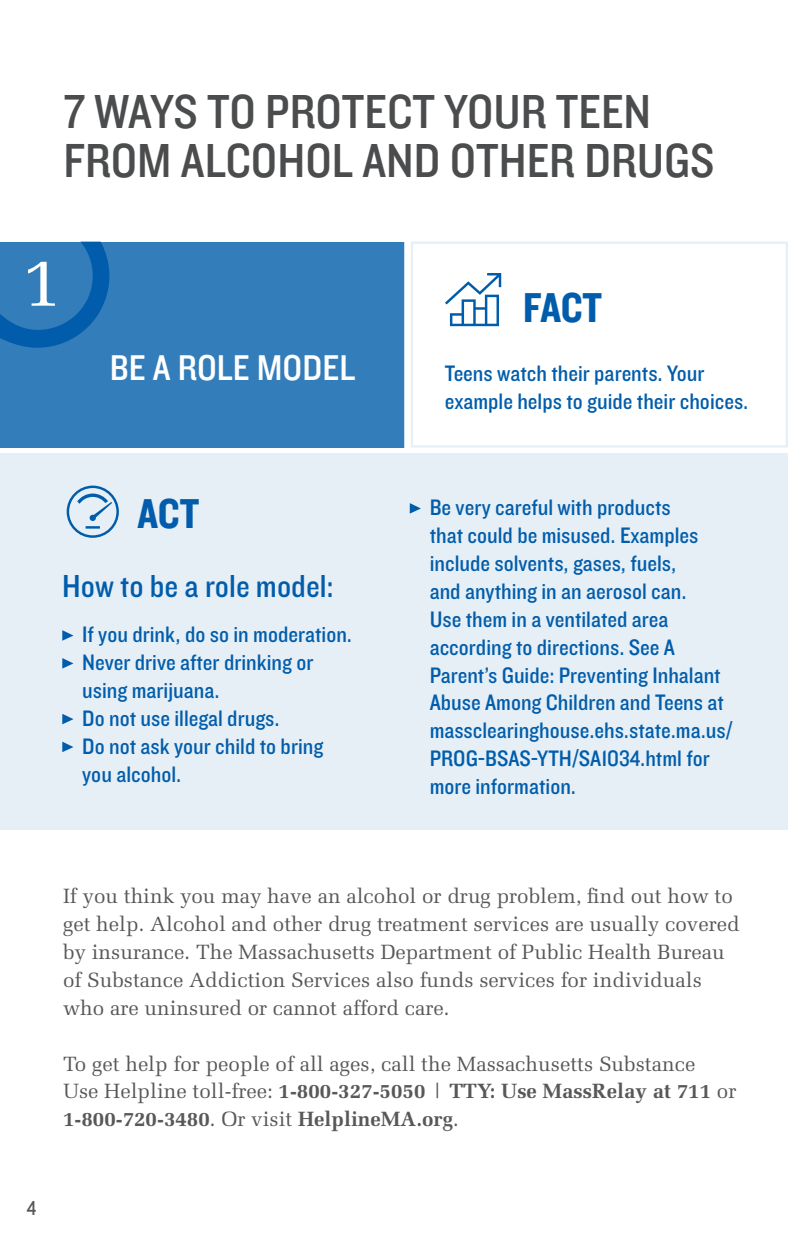
<style>
.page{position:relative;width:788px;height:1237px;background:#fff}
.page>*{position:absolute;margin:0;border:0;box-sizing:border-box;transform-origin:0 0}
.t1{font:70.17px "Melior LT Pro";color:#fff}
.t2{font:49.52px/49.5px "Knockout 30 Junior Welterwt";color:#4b4c4d}
.t3{font:43.4px "Knockout 50 Welterweight";letter-spacing:-.01em;color:#015dab}
.t4{font:37.1px "Knockout 30 Junior Welterwt";color:#fff}
.t5{font:33.07px "Knockout 30 Junior Welterwt";color:#015dab}
.t6{font:23.28px/27.8px "Knockout 30 Junior Welterwt";color:#015dab}
.t7{font:21px "Knockout 30 Junior Welterwt";color:#57585a}
.t8{font:20.65px/27.8px "Melior LT Pro";color:#57585a}
.s1{font-weight:700}
</style>
<div class="page">
<div style="left:0;top:242px;width:405px;height:205px;background:#337dbb"></div>
<div style="left:0;top:453px;width:788px;height:376px;background:#e6eff6"></div>
<svg style="left:445px;top:273px;width:56px;height:53px"></svg>
<svg style="left:62px;top:630px;width:11px;height:10px"></svg>
<svg style="left:62px;top:658px;width:11px;height:10px"></svg>
<svg style="left:62px;top:713px;width:11px;height:11px"></svg>
<svg style="left:62px;top:741px;width:11px;height:11px"></svg>
<svg style="left:410px;top:503px;width:11px;height:10px"></svg>
<svg style="left:67px;top:485px;width:52px;height:53px"></svg>
<div style="left:404px;top:241px;width:6px;height:210px;background:#fff"></div>
<svg style="left:0;top:242px;width:109px;height:106px"></svg>
<h2 class="t2" style="left:63px;top:85px;width:652px">7 WAYS TO PROTECT YOUR TEEN<br>FROM ALCOHOL AND OTHER DRUGS</h2>
<h1 class="t1" style="left:22px;top:239px;width:41px">1</h1>
<h3 class="t3" style="left:523px;top:278px;width:80px">FACT</h3>
<h3 class="t4" style="left:110px;top:343px;width:247px">BE A ROLE MODEL</h3>
<p class="t6" style="left:445px;top:359px;width:305px">Teens watch their parents. Your example helps to guide their choices.</p>
<h3 class="t3" style="left:138px;top:485px;width:63px">ACT</h3>
<h3 class="t5" style="left:62px;top:563px;width:273px">How to be a role model:</h3>
<p class="t6" style="left:82px;top:620px;width:271px">If you drink, do so in moderation.<br>Never drive after drinking or using marijuana.<br>Do not use illegal drugs.<br>Do not ask your child to bring you alcohol.</p>
<p class="t6" style="left:429px;top:493px;width:304px">Be very careful with products<br>that could be misused. Examples include solvents, gases, fuels,<br>and anything in an aerosol can.<br>Use them in a ventilated area according to directions. See A<br>Parent’s Guide: Preventing Inhalant<br>Abuse Among Children and Teens at massclearinghouse.ehs.state.ma.us/<br>PROG-BSAS-YTH/SA1034.html for more information.</p>
<p class="t8" style="left:63px;top:882px;width:678px">If you think you may have an alcohol or drug problem, find out how to get help. Alcohol and other drug treatment services are usually covered by insurance. The Massachusetts Department of Public Health Bureau of Substance Addiction Services also funds services for individuals who are uninsured or cannot afford care.</p>
<p class="t8" style="left:63px;top:1049px;width:675px">To get help for people of all ages, call the Massachusetts Substance<br>Use Helpline toll-free: <span class="s1">1-800-327-5050</span> | <span class="s1">TTY: Use MassRelay at 711</span> or<br><span class="s1">1-800-720-3480</span>. Or visit <span class="s1">HelplineMA.org</span>.</p>
<p class="t7" style="left:27px;top:1194px;width:11px">4</p>
</div>
